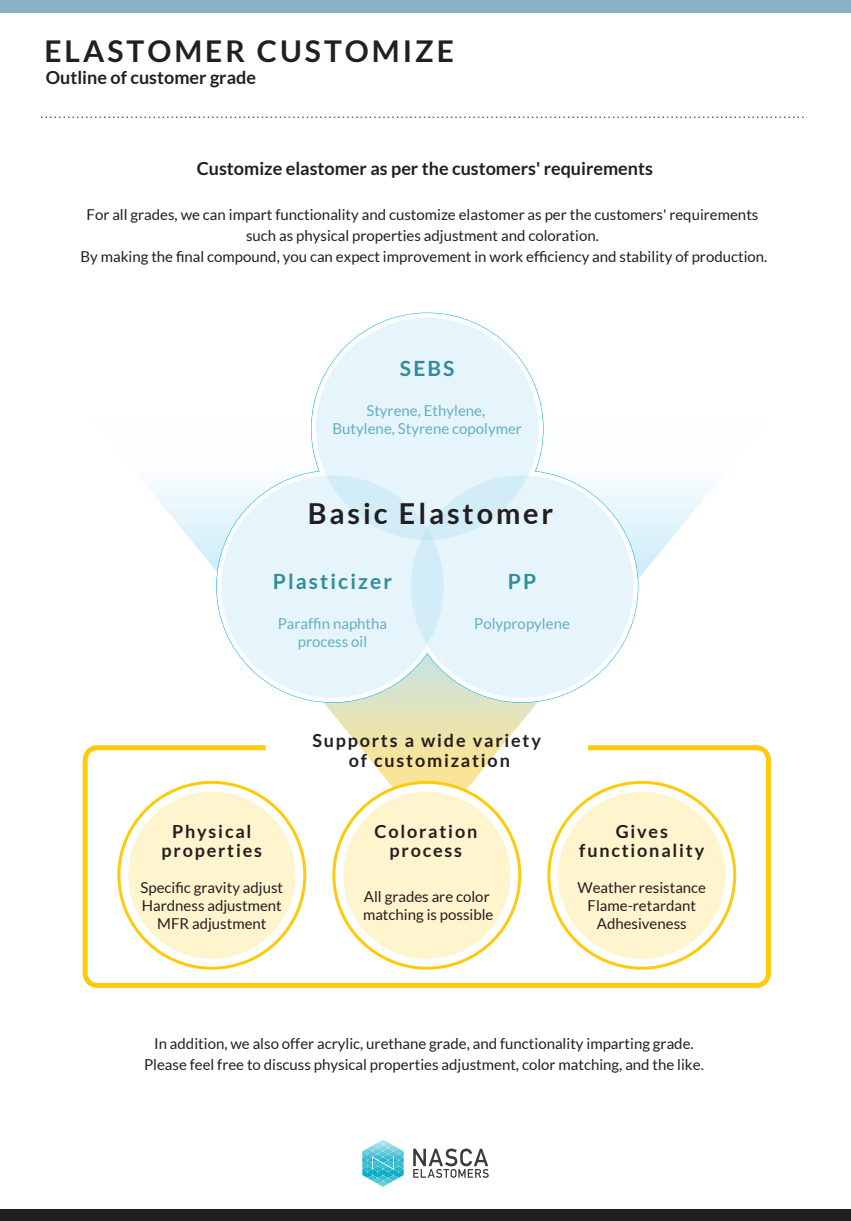
<style>
.page{position:relative;width:851px;height:1221px;background:#fff}
.page>*{position:absolute;margin:0;border:0;box-sizing:border-box;transform-origin:0 0}
.t1{font:700 30px "Lato";letter-spacing:.1em;color:#231f20}
.t2{font:700 28.95px "Lato";letter-spacing:.1em;color:#231f20}
.t3{font:700 21px "Lato";letter-spacing:.1em;color:#318d9a}
.t4{font:700 18px/19.5px "Lato";letter-spacing:.1em;color:#231f20;text-align:center}
.t5{font:700 18px "Lato";color:#231f20}
.t6{font:15px/18px "Lato";color:#231f20;text-align:center}
.t7{font:15px/18px "Lato";color:#68aec3;text-align:center}
</style>
<div class="page">
<div style="left:0;top:0;width:850px;height:13px;background:#88b3c6"></div>
<div style="left:0;top:1209px;width:850px;height:11px;background:#231f20"></div>
<svg style="left:145px;top:483px;width:571px;height:262px"></svg>
<svg style="left:41px;top:117px;width:763px;height:1px"></svg>
<svg style="left:217px;top:313px;width:420px;height:389px"></svg>
<div style="left:316px;top:317px;width:222px;height:223px;background:#e6f5fb;border-radius:50%"></div>
<svg style="left:411px;top:475px;width:222px;height:222px;background:#e4f4fa"></svg>
<div style="left:221px;top:475px;width:222px;height:222px;background:linear-gradient(to right,#ebf7fc,#daf0f9);border-radius:50%"></div>
<svg style="left:83px;top:745px;width:687px;height:242px"></svg>
<svg style="left:413px;top:1148px;width:75px;height:29px"></svg>
<svg style="left:362px;top:1139px;width:41px;height:47px"></svg>
<h1 class="t1" style="left:44px;top:34px;width:411px">ELASTOMER CUSTOMIZE</h1>
<p class="t5" style="left:46px;top:67px;width:212px">Outline of customer grade</p>
<p class="t5" style="left:197px;top:158px;width:457px">Customize elastomer as per the customers' requirements</p>
<p class="t6" style="left:80px;top:204px;width:688px;line-height:21px">For all grades, we can impart functionality and customize elastomer as per the customers' requirements such as physical properties adjustment and coloration.<br>By making the final compound, you can expect improvement in work efficiency and stability of production.</p>
<h3 class="t3" style="left:400px;top:356px;width:56px">SEBS</h3>
<p class="t7" style="left:332px;top:401px;width:191px">Styrene, Ethylene,<br>Butylene, Styrene copolymer</p>
<h2 class="t2" style="left:308px;top:496px;width:247px">Basic Elastomer</h2>
<h3 class="t3" style="left:273px;top:569px;width:121px">Plasticizer</h3>
<h3 class="t3" style="left:508px;top:569px;width:30px">PP</h3>
<p class="t7" style="left:278px;top:614px;width:111px">Paraffin naphtha</p>
<p class="t7" style="left:474px;top:614px;width:97px">Polypropylene</p>
<p class="t7" style="left:298px;top:632px;width:71px">process oil</p>
<p class="t4" style="left:161px;top:821px;width:102px">Physical properties</p>
<p class="t6" style="left:140px;top:878px;width:144px">Specific gravity adjust<br>Hardness adjustment<br>MFR adjustment</p>
<p class="t4" style="left:312px;top:730px;width:230px">Supports a wide variety of customization</p>
<p class="t4" style="left:374px;top:821px;width:104px">Coloration process</p>
<p class="t6" style="left:363px;top:887px;width:132px;text-align:left">All grades are color matching is possible</p>
<p class="t4" style="left:579px;top:821px;width:126px">Gives functionality</p>
<p class="t6" style="left:577px;top:878px;width:130px">Weather resistance<br>Flame-retardant<br>Adhesiveness</p>
<p class="t6" style="left:144px;top:1032px;width:561px;line-height:21px">In addition, we also offer acrylic, urethane grade, and functionality imparting grade.<br>Please feel free to discuss physical properties adjustment, color matching, and the like.</p>
</div>
